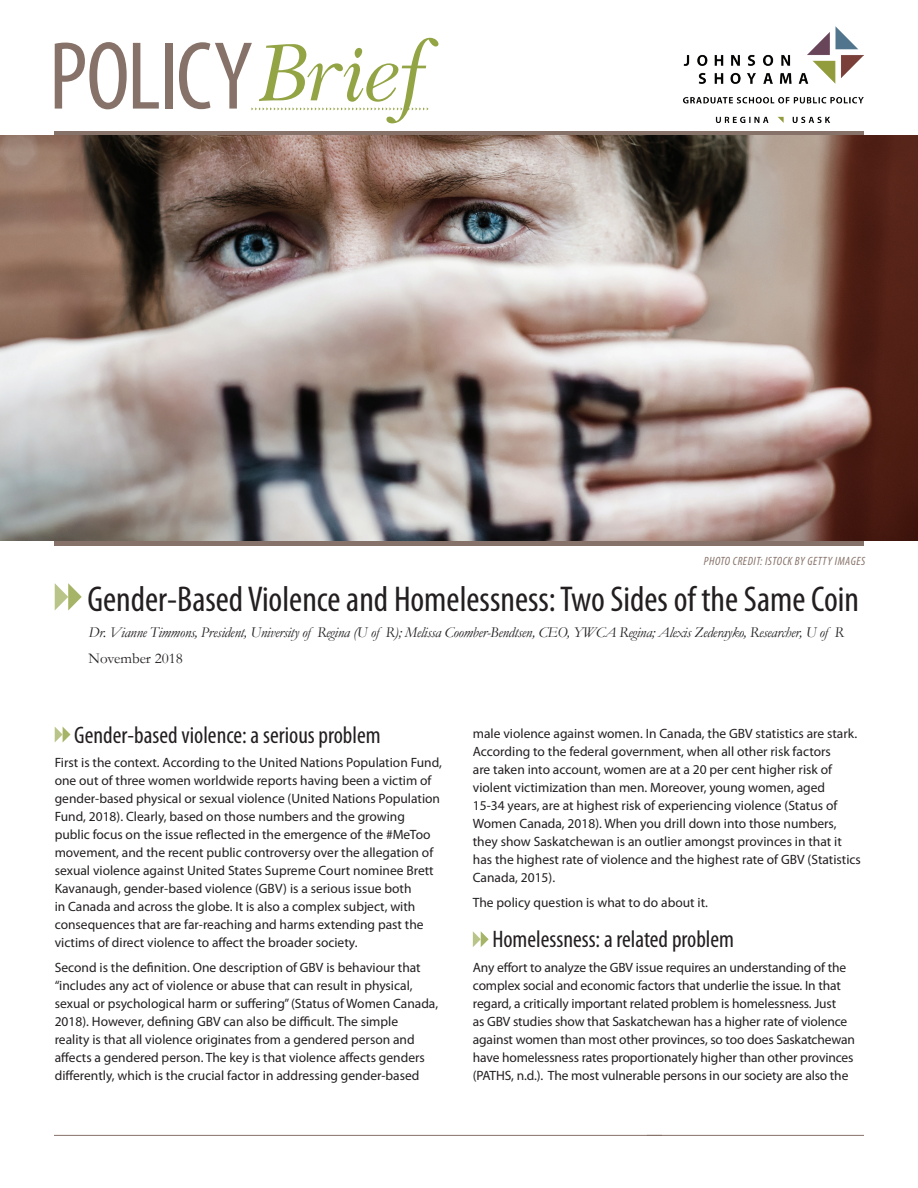
<style>
.page{position:relative;width:918px;height:1188px;background:#fff}
.page>*{position:absolute;margin:0;border:0;box-sizing:border-box;transform-origin:0 0}
.t1{font:condensed 36px "Myriad Pro";color:#231f20}
.t2{font:condensed 24px "Myriad Pro";color:#231f20}
.t3{font:italic 15px "Garamond";letter-spacing:-.02em;color:#231f20}
.t4{font:15px "Garamond";color:#231f20}
.t5{font:13.5px/18px "Myriad Pro";color:#231f20}
.t6{font:italic condensed 12px "Myriad Pro";letter-spacing:.045em;color:#877269}
</style>
<div class="page">
<hr style="left:54px;top:1135px;width:608px;height:1px;background:#877269">
<hr style="left:647px;top:1135px;width:217px;height:1px;background:#877269">
<img style="left:683px;top:26px;width:181px;height:96px">
<div style="left:54px;top:131px;width:810px;height:5px;background:#877269"></div>
<hr style="left:54px;top:541px;width:810px;height:4px;background:#877269">
<svg style="left:55px;top:42px;width:72px;height:67px"></svg>
<svg style="left:133px;top:43px;width:26px;height:66px"></svg>
<div style="left:165px;top:43px;width:8px;height:66px;background:#877269"></div>
<svg style="left:179px;top:38px;width:259px;height:85px"></svg>
<img style="left:0;top:136px;width:918px;height:405px">
<svg style="left:55px;top:727px;width:15px;height:15px"></svg>
<svg style="left:473px;top:931px;width:16px;height:16px"></svg>
<svg style="left:55px;top:583px;width:27px;height:28px"></svg>
<p class="t6" style="left:704px;top:554px;width:163px">PHOTO CREDIT: ISTOCK BY GETTY IMAGES</p>
<h1 class="t1" style="left:87px;top:577px;width:773px">Gender-Based Violence and Homelessness: Two Sides of the Same Coin</h1>
<p class="t3" style="left:88px;top:622px;width:757px">Dr. Vianne Timmons, President, University of Regina (U of R); Melissa Coomber-Bendtsen, CEO, YWCA Regina; Alexis Zederayko, Researcher, U of R</p>
<p class="t4" style="left:88px;top:648px;width:96px">November 2018</p>
<h2 class="t2" style="left:74px;top:720px;width:308px">Gender-based violence: a serious problem</h2>
<p class="t5" style="left:55px;top:754px;width:389px">First is the context. According to the United Nations Population Fund, one out of three women worldwide reports having been a victim of gender-based physical or sexual violence (United Nations Population Fund, 2018). Clearly, based on those numbers and the growing public focus on the issue reflected in the emergence of the #MeToo movement, and the recent public controversy over the allegation of sexual violence against United States Supreme Court nominee Brett Kavanaugh, gender-based violence (GBV) is a serious issue both<br>in Canada and across the globe. It is also a complex subject, with consequences that are far-reaching and harms extending past the victims of direct violence to affect the broader society.</p>
<p class="t5" style="left:55px;top:958px;width:385px">Second is the definition. One description of GBV is behaviour that “includes any act of violence or abuse that can result in physical, sexual or psychological harm or suffering” (Status of Women Canada, 2018). However, defining GBV can also be difficult. The simple<br>reality is that all violence originates from a gendered person and affects a gendered person. The key is that violence affects genders differently, which is the crucial factor in addressing gender-based</p>
<p class="t5" style="left:473px;top:724px;width:390px">male violence against women. In Canada, the GBV statistics are stark.<br>According to the federal government, when all other risk factors<br>are taken into account, women are at a 20 per cent higher risk of violent victimization than men. Moreover, young women, aged<br>15-34 years, are at highest risk of experiencing violence (Status of Women Canada, 2018). When you drill down into those numbers, they show Saskatchewan is an outlier amongst provinces in that it has the highest rate of violence and the highest rate of GBV (Statistics Canada, 2015).</p>
<p class="t5" style="left:473px;top:893px;width:237px">The policy question is what to do about it.</p>
<h2 class="t2" style="left:492px;top:925px;width:243px">Homelessness: a related problem</h2>
<p class="t5" style="left:473px;top:958px;width:384px">Any effort to analyze the GBV issue requires an understanding of the complex social and economic factors that underlie the issue. In that regard, a critically important related problem is homelessness. Just<br>as GBV studies show that Saskatchewan has a higher rate of violence against women than most other provinces, so too does Saskatchewan have homelessness rates proportionately higher than other provinces (PATHS, n.d.). The most vulnerable persons in our society are also the</p>
</div>
